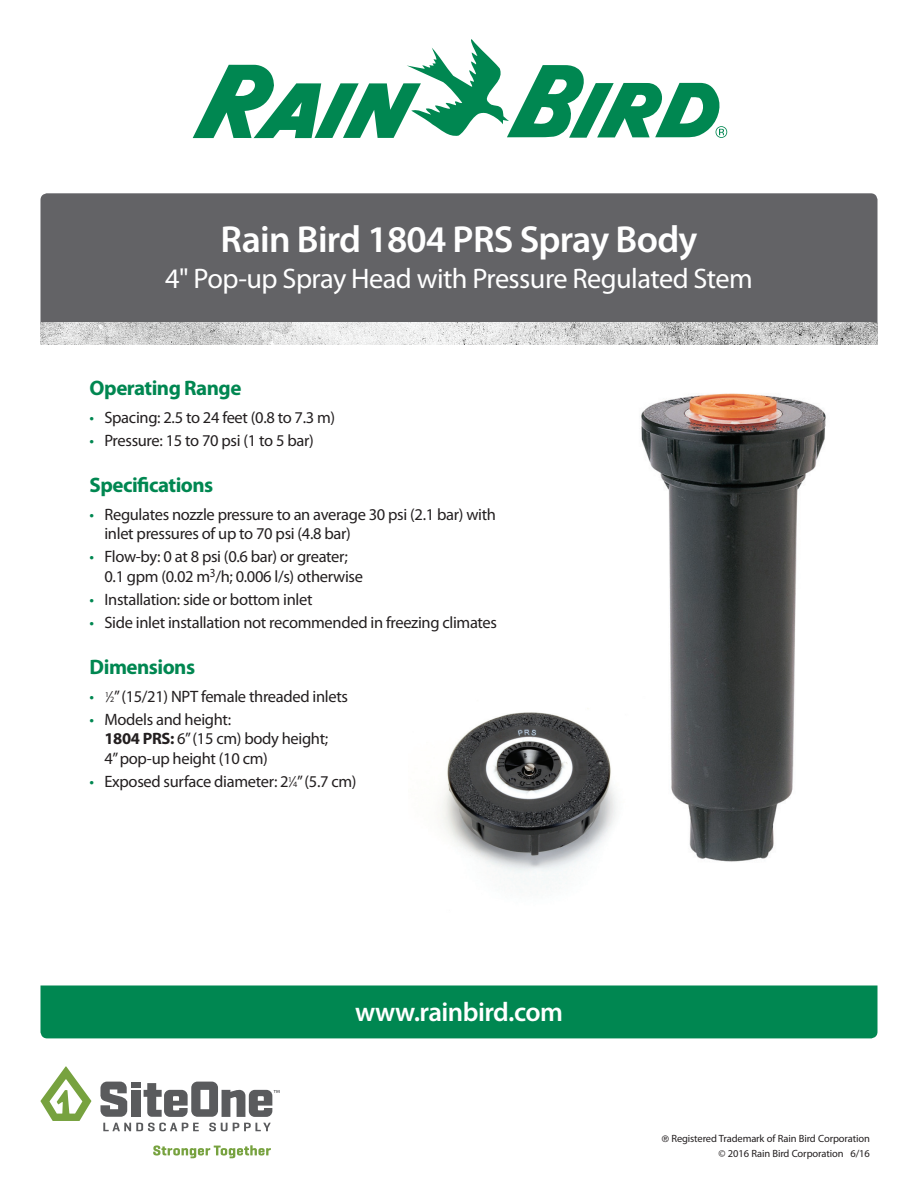
<style>
.page{position:relative;width:918px;height:1188px;background:#fff}
.page>*{position:absolute;margin:0;border:0;box-sizing:border-box;transform-origin:0 0}
.t1{font:600 37.8px "Myriad Pro";letter-spacing:-.02em;color:#fff}
.t2{font:28.35px "Myriad Pro";letter-spacing:-.02em;color:#fff}
.t3{font:600 27px "Myriad Pro";letter-spacing:-.02em;color:#fff}
.t4{font:700 21px "Myriad Pro";letter-spacing:-.025em;color:#008751}
.t5{font:16.5px/19.5px "Myriad Pro";letter-spacing:-.02em;color:#231f20}
.t6{font:10.5px/15px "Myriad Pro";letter-spacing:-.01em;color:#231f20;text-align:right}
.t7{font:7.35px "Myriad Pro";color:#231f20}
.s1{color:#008751}
.s2{font-size:8.1px}
.s3{font-weight:700}
.s4{font-family:"Helvetica Neue LT Std";font-size:9px}
</style>
<div class="page">
<svg style="left:100px;top:1082px;width:27px;height:35px"></svg>
<div style="left:131px;top:1090px;width:10px;height:27px;background:#5a5b5d"></div>
<div style="left:131px;top:1082px;width:10px;height:5px;background:#5a5b5d"></div>
<svg style="left:103px;top:1123px;width:96px;height:8px"></svg>
<svg style="left:209px;top:1123px;width:62px;height:8px"></svg>
<svg style="left:40px;top:1066px;width:51px;height:55px"></svg>
<svg style="left:153px;top:1145px;width:118px;height:13px"></svg>
<svg style="left:144px;top:1082px;width:136px;height:35px"></svg>
<div style="left:40px;top:193px;width:838px;height:130px;background:#636366"></div>
<div style="left:40px;top:986px;width:838px;height:52px;background:#008751"></div>
<img style="left:40px;top:323px;width:838px;height:22px">
<svg style="left:193px;top:39px;width:534px;height:99px"></svg>
<img style="left:641px;top:393px;width:185px;height:469px">
<img style="left:442px;top:692px;width:205px;height:200px">
<h1 class="t1" style="left:221px;top:215px;width:478px">Rain Bird 1804 PRS Spray Body</h1>
<h2 class="t2" style="left:165px;top:261px;width:589px">4" Pop-up Spray Head with Pressure Regulated Stem</h2>
<p class="t4" style="left:90px;top:374px;width:153px">Operating Range</p>
<p class="t5" style="left:90px;top:407px;width:247px"><span class="s1">•</span> Spacing: 2.5 to 24 feet (0.8 to 7.3 m)</p>
<p class="t5" style="left:90px;top:430px;width:226px"><span class="s1">•</span> Pressure: 15 to 70 psi (1 to 5 bar)</p>
<p class="t4" style="left:90px;top:471px;width:125px">Specifications</p>
<p class="t5" style="left:104px;top:504px;width:393px;text-indent:-15px"><span class="s1">•</span> Regulates nozzle pressure to an average 30 psi (2.1 bar) with inlet pressures of up to 70 psi (4.8 bar)</p>
<p class="t5" style="left:104px;top:547px;width:260px;text-indent:-15px"><span class="s1">•</span> Flow-by: 0 at 8 psi (0.6 bar) or greater;<br>0.1 gpm (0.02 m<sup>3</sup>/h; 0.006 l/s) otherwise</p>
<p class="t5" style="left:90px;top:589px;width:224px"><span class="s1">•</span> Installation: side or bottom inlet</p>
<p class="t5" style="left:90px;top:612px;width:409px"><span class="s1">•</span> Side inlet installation not recommended in freezing climates</p>
<p class="t4" style="left:90px;top:653px;width:107px">Dimensions</p>
<p class="t5" style="left:90px;top:686px;width:260px"><span class="s1">•</span> <sup>1</sup>⁄<span class="s2">2</span>” (15/21) NPT female threaded inlets</p>
<p class="t5" style="left:104px;top:709px;width:225px;text-indent:-15px"><span class="s1">•</span> Models and height:<br><span class="s3">1804 PRS:</span> 6” (15 cm) body height;<br>4” pop-up height (10 cm)</p>
<p class="t5" style="left:90px;top:771px;width:268px"><span class="s1">•</span> Exposed surface diameter: 2⁄<span class="s2">4</span>” (5.7 cm)</p>
<p class="t7" style="left:288px;top:775px;width:5px">1</p>
<h3 class="t3" style="left:355px;top:994px;width:209px">www.rainbird.com</h3>
<p class="t6" style="left:662px;top:1131px;width:210px"><span class="s4">®</span> Registered Trademark of Rain Bird Corporation © 2016 Rain Bird Corporation 6/16</p>
</div>
